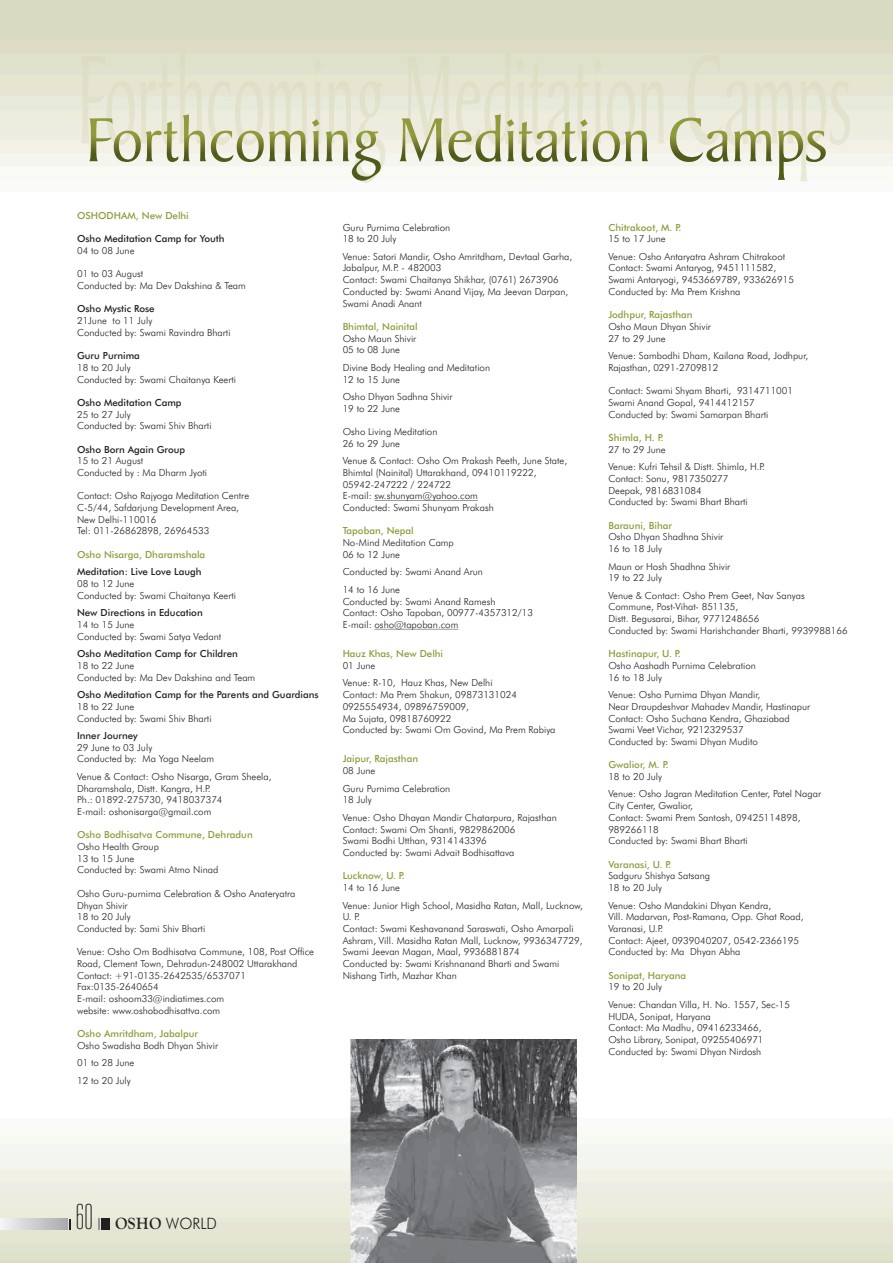
<style>
.page{position:relative;width:893px;height:1263px;background:#fff}
.page>*{position:absolute;margin:0;border:0;box-sizing:border-box;transform-origin:0 0}
.t1{font:300 15.75px "Futura BT";color:#231f20;scale:.95 1}
.t2{font:300 9.75px/11.7px "Futura BT";color:#231f20}
.t3{font:500 9.75px "Futura BT";color:#919a3c}
.t4{font:500 9.75px "Futura BT";color:#231f20}
.s1{font-family:"Huxley Vertical BT";font-weight:400;font-size:34.95px}
.s2{font-family:"Goudy";font-weight:700;font-size:16.8px}
</style>
<div class="page">
<img style="left:0;top:1119px;width:893px;height:144px">
<svg style="left:0;top:1219px;width:68px;height:10px"></svg>
<div style="left:101px;top:1218px;width:8px;height:11px;background:#231f20"></div>
<svg style="left:98px;top:1218px;width:2px;height:11px"></svg>
<div style="left:80px;top:48px;width:770px;height:135px;background:linear-gradient(to bottom,#dbdcc2,#f8f8f2)"></div>
<svg style="left:88px;top:114px;width:738px;height:67px"></svg>
<hr style="left:374px;top:500px;width:104px;height:1px;background:#231f20">
<hr style="left:374px;top:629px;width:84px;height:1px;background:#231f20">
<img style="left:351px;top:1040px;width:226px;height:223px">
<p class="t3" style="left:77px;top:211px;width:113px">OSHODHAM, New Delhi</p>
<p class="t4" style="left:77px;top:235px;width:149px">Osho Meditation Camp for Youth</p>
<p class="t2" style="left:77px;top:246px;width:59px">04 to 08 June</p>
<p class="t2" style="left:77px;top:269px;width:170px">01 to 03 August<br>Conducted by: Ma Dev Dakshina &amp; Team</p>
<p class="t4" style="left:77px;top:305px;width:79px">Osho Mystic Rose</p>
<p class="t2" style="left:77px;top:316px;width:155px">21June to 11 July<br>Conducted by: Swami Ravindra Bharti</p>
<p class="t4" style="left:77px;top:352px;width:64px">Guru Purnima</p>
<p class="t2" style="left:77px;top:362px;width:161px">18 to 20 July<br>Conducted by: Swami Chaitanya Keerti</p>
<p class="t4" style="left:77px;top:398px;width:106px">Osho Meditation Camp</p>
<p class="t2" style="left:77px;top:409px;width:136px">25 to 27 July<br>Conducted by: Swami Shiv Bharti</p>
<p class="t4" style="left:77px;top:445px;width:110px">Osho Born Again Group</p>
<p class="t2" style="left:77px;top:456px;width:132px">15 to 21 August<br>Conducted by : Ma Dharm Jyoti</p>
<p class="t2" style="left:77px;top:491px;width:174px">Contact: Osho Rajyoga Meditation Centre<br>C-5/44, Safdarjung Development Area,<br>New Delhi-110016<br>Tel: 011-26862898, 26964533</p>
<p class="t4" style="left:77px;top:568px;width:126px">Meditation: Live Love Laugh</p>
<p class="t2" style="left:77px;top:579px;width:161px">08 to 12 June<br>Conducted by: Swami Chaitanya Keerti</p>
<p class="t4" style="left:77px;top:609px;width:127px">New Directions in Education</p>
<p class="t2" style="left:77px;top:620px;width:146px">14 to 15 June<br>Conducted by: Swami Satya Vedant</p>
<p class="t4" style="left:77px;top:650px;width:162px">Osho Meditation Camp for Children</p>
<p class="t2" style="left:77px;top:660px;width:180px">18 to 22 June<br>Conducted by: Ma Dev Dakshina and Team</p>
<p class="t4" style="left:77px;top:691px;width:243px">Osho Meditation Camp for the Parents and Guardians</p>
<p class="t2" style="left:77px;top:701px;width:136px">18 to 22 June<br>Conducted by: Swami Shiv Bharti</p>
<p class="t4" style="left:77px;top:732px;width:62px">Inner Journey</p>
<p class="t2" style="left:77px;top:742px;width:138px">29 June to 03 July<br>Conducted by: Ma Yoga Neelam</p>
<p class="t2" style="left:77px;top:771px;width:196px">Venue &amp; Contact: Osho Nisarga, Gram Sheela, Dharamshala, Distt. Kangra, H.P.<br>Ph.: 01892-275730, 9418037374<br>E-mail: oshonisarga@gmail.com</p>
<p class="t2" style="left:77px;top:842px;width:143px">Osho Health Group<br>13 to 15 June<br>Conducted by: Swami Atmo Ninad</p>
<p class="t2" style="left:77px;top:888px;width:220px">Osho Guru-purnima Celebration &amp; Osho Anateryatra<br>Dhyan Shivir<br>18 to 20 July<br>Conducted by: Sami Shiv Bharti</p>
<p class="t2" style="left:77px;top:947px;width:239px">Venue: Osho Om Bodhisatva Commune, 108, Post Office Road, Clement Town, Dehradun-248002 Uttarakhand Contact: +91-0135-2642535/6537071<br>Fax:0135-2640654<br>E-mail: oshoom33@indiatimes.com<br>website: www.oshobodhisattva.com</p>
<p class="t2" style="left:77px;top:1037px;width:143px;line-height:17.5px">Osho Swadisha Bodh Dhyan Shivir<br>01 to 28 June<br>12 to 20 July</p>
<p class="t3" style="left:77px;top:550px;width:130px">Osho Nisarga, Dharamshala</p>
<p class="t3" style="left:77px;top:831px;width:177px">Osho Bodhisatva Commune, Dehradun</p>
<p class="t3" style="left:77px;top:1030px;width:123px">Osho Amritdham, Jabalpur</p>
<p class="t2" style="left:343px;top:222px;width:109px">Guru Purnima Celebration<br>18 to 20 July</p>
<p class="t2" style="left:343px;top:251px;width:231px">Venue: Satori Mandir, Osho Amritdham, Devtaal Garha, Jabalpur, M.P. - 482003<br>Contact: Swami Chaitanya Shikhar, (0761) 2673906<br>Conducted by: Swami Anand Vijay, Ma Jeevan Darpan, Swami Anadi Anant</p>
<p class="t2" style="left:343px;top:333px;width:75px">Osho Maun Shivir<br>05 to 08 June</p>
<p class="t2" style="left:343px;top:362px;width:149px">Divine Body Healing and Meditation<br>12 to 15 June</p>
<p class="t2" style="left:343px;top:392px;width:111px">Osho Dhyan Sadhna Shivir<br>19 to 22 June</p>
<p class="t2" style="left:343px;top:427px;width:96px">Osho Living Meditation<br>26 to 29 June</p>
<p class="t2" style="left:343px;top:456px;width:226px">Venue &amp; Contact: Osho Om Prakash Peeth, June State, Bhimtal (Nainital) Uttarakhand, 09410119222, 05942-247222 / 224722<br>E-mail: sw.shunyam@yahoo.com<br>Conducted: Swami Shunyam Prakash</p>
<p class="t2" style="left:343px;top:538px;width:113px">No-Mind Meditation Camp<br>06 to 12 June</p>
<p class="t2" style="left:343px;top:564px;width:142px;line-height:17.5px">Conducted by: Swami Anand Arun<br>14 to 16 June</p>
<p class="t2" style="left:343px;top:596px;width:192px">Conducted by: Swami Anand Ramesh<br>Contact: Osho Tapoban, 00977-4357312/13<br>E-mail: osho@tapoban.com</p>
<p class="t2" style="left:343px;top:658px;width:151px;line-height:17.5px">01 June<br>Venue: R-10, Hauz Khas, New Delhi</p>
<p class="t2" style="left:343px;top:690px;width:214px">Contact: Ma Prem Shakun, 09873131024<br>0925554934, 09896759009,<br>Ma Sujata, 09818760922<br>Conducted by: Swami Om Govind, Ma Prem Rabiya</p>
<p class="t2" style="left:343px;top:763px;width:109px;line-height:17.5px">08 June<br>Guru Purnima Celebration</p>
<p class="t2" style="left:343px;top:792px;width:216px;line-height:17.5px">18 July<br>Venue: Osho Dhayan Mandir Chatarpura, Rajasthan</p>
<p class="t2" style="left:343px;top:824px;width:174px">Contact: Swami Om Shanti, 9829862006<br>Swami Bodhi Utthan, 9314143396<br>Conducted by: Swami Advait Bodhisattava</p>
<p class="t2" style="left:343px;top:880px;width:242px;line-height:17.5px">14 to 16 June<br>Venue: Junior High School, Masidha Ratan, Mall, Lucknow,</p>
<p class="t2" style="left:343px;top:912px;width:241px">U. P.<br>Contact: Swami Keshavanand Saraswati, Osho Amarpali Ashram, Vill. Masidha Ratan Mall, Lucknow, 9936347729, Swami Jeevan Magan, Maal, 9936881874<br>Conducted by: Swami Krishnanand Bharti and Swami Nishang Tirth, Mazhar Khan</p>
<p class="t3" style="left:343px;top:322px;width:77px">Bhimtal, Nainital</p>
<p class="t3" style="left:343px;top:527px;width:73px">Tapoban, Nepal</p>
<p class="t3" style="left:343px;top:650px;width:102px">Hauz Khas, New Delhi</p>
<p class="t3" style="left:343px;top:755px;width:77px">Jaipur, Rajasthan</p>
<p class="t3" style="left:343px;top:872px;width:64px">Lucknow, U. P.</p>
<p class="t3" style="left:608px;top:223px;width:74px">Chitrakoot, M. P.</p>
<p class="t2" style="left:608px;top:231px;width:178px;line-height:17.5px">15 to 17 June<br>Venue: Osho Antaryatra Ashram Chitrakoot</p>
<p class="t2" style="left:608px;top:263px;width:187px">Contact: Swami Antaryog, 9451111582,<br>Swami Antaryogi, 9453669789, 933626915<br>Conducted by: Ma Prem Krishna</p>
<p class="t2" style="left:608px;top:322px;width:104px">Osho Maun Dhyan Shivir<br>27 to 29 June</p>
<p class="t2" style="left:608px;top:351px;width:201px">Venue: Sambodhi Dham, Kailana Road, Jodhpur,<br>Rajasthan, 0291-2709812</p>
<p class="t2" style="left:608px;top:386px;width:186px">Contact: Swami Shyam Bharti, 9314711001<br>Swami Anand Gopal, 9414412157<br>Conducted by: Swami Samarpan Bharti</p>
<p class="t2" style="left:608px;top:441px;width:158px;line-height:17.5px">27 to 29 June<br>Venue: Kufri Tehsil &amp; Distt. Shimla, H.P.</p>
<p class="t2" style="left:608px;top:473px;width:141px">Contact: Sonu, 9817350277<br>Deepak, 9816831084<br>Conducted by: Swami Bhart Bharti</p>
<p class="t2" style="left:608px;top:532px;width:116px">Osho Dhyan Shadhna Shivir<br>16 to 18 July</p>
<p class="t2" style="left:608px;top:561px;width:124px">Maun or Hosh Shadhna Shivir<br>19 to 22 July</p>
<p class="t2" style="left:608px;top:590px;width:241px">Venue &amp; Contact: Osho Prem Geet, Nav Sanyas Commune, Post-Vihat- 851135,<br>Distt. Begusarai, Bihar, 9771248656<br>Conducted by: Swami Harishchander Bharti, 9939988166</p>
<p class="t2" style="left:608px;top:660px;width:149px">Osho Aashadh Purnima Celebration<br>16 to 18 July</p>
<p class="t2" style="left:608px;top:690px;width:203px">Venue: Osho Purnima Dhyan Mandir,<br>Near Draupdeshvar Mahadev Mandir, Hastinapur Contact: Osho Suchana Kendra, Ghaziabad Swami Veet Vichar, 9212329537<br>Conducted by: Swami Dhyan Mudito</p>
<p class="t2" style="left:608px;top:769px;width:214px;line-height:17.5px">18 to 20 July<br>Venue: Osho Jagran Meditation Center, Patel Nagar</p>
<p class="t2" style="left:608px;top:801px;width:194px">City Center, Gwalior,<br>Contact: Swami Prem Santosh, 09425114898,<br>989266118<br>Conducted by: Swami Bhart Bharti</p>
<p class="t2" style="left:608px;top:871px;width:103px">Sadguru Shishya Satsang<br>18 to 20 July</p>
<p class="t2" style="left:608px;top:900px;width:197px">Venue: Osho Mandakini Dhyan Kendra,<br>Vill. Madarvan, Post-Ramana, Opp. Ghat Road, Varanasi, U.P.<br>Contact: Ajeet, 0939040207, 0542-2366195<br>Conducted by: Ma Dhyan Abha</p>
<p class="t2" style="left:608px;top:979px;width:183px;line-height:17.5px">19 to 20 July<br>Venue: Chandan Villa, H. No. 1557, Sec-15</p>
<p class="t2" style="left:608px;top:1011px;width:157px">HUDA, Sonipat, Haryana<br>Contact: Ma Madhu, 09416233466,<br>Osho Library, Sonipat, 09255406971<br>Conducted by: Swami Dhyan Nirdosh</p>
<p class="t3" style="left:608px;top:311px;width:86px">Jodhpur, Rajasthan</p>
<p class="t3" style="left:608px;top:434px;width:57px">Shimla, H. P.</p>
<p class="t3" style="left:608px;top:521px;width:65px">Barauni, Bihar</p>
<p class="t3" style="left:608px;top:650px;width:74px">Hastinapur, U. P.</p>
<p class="t3" style="left:608px;top:761px;width:62px">Gwalior, M. P.</p>
<p class="t3" style="left:608px;top:860px;width:64px">Varanasi, U. P.</p>
<p class="t3" style="left:608px;top:971px;width:79px">Sonipat, Haryana</p>
<h1 class="t1" style="left:76px;top:1217px;width:150px"><span class="s1">60</span> <span class="s2">OSHO</span> WORLD</h1>
</div>
